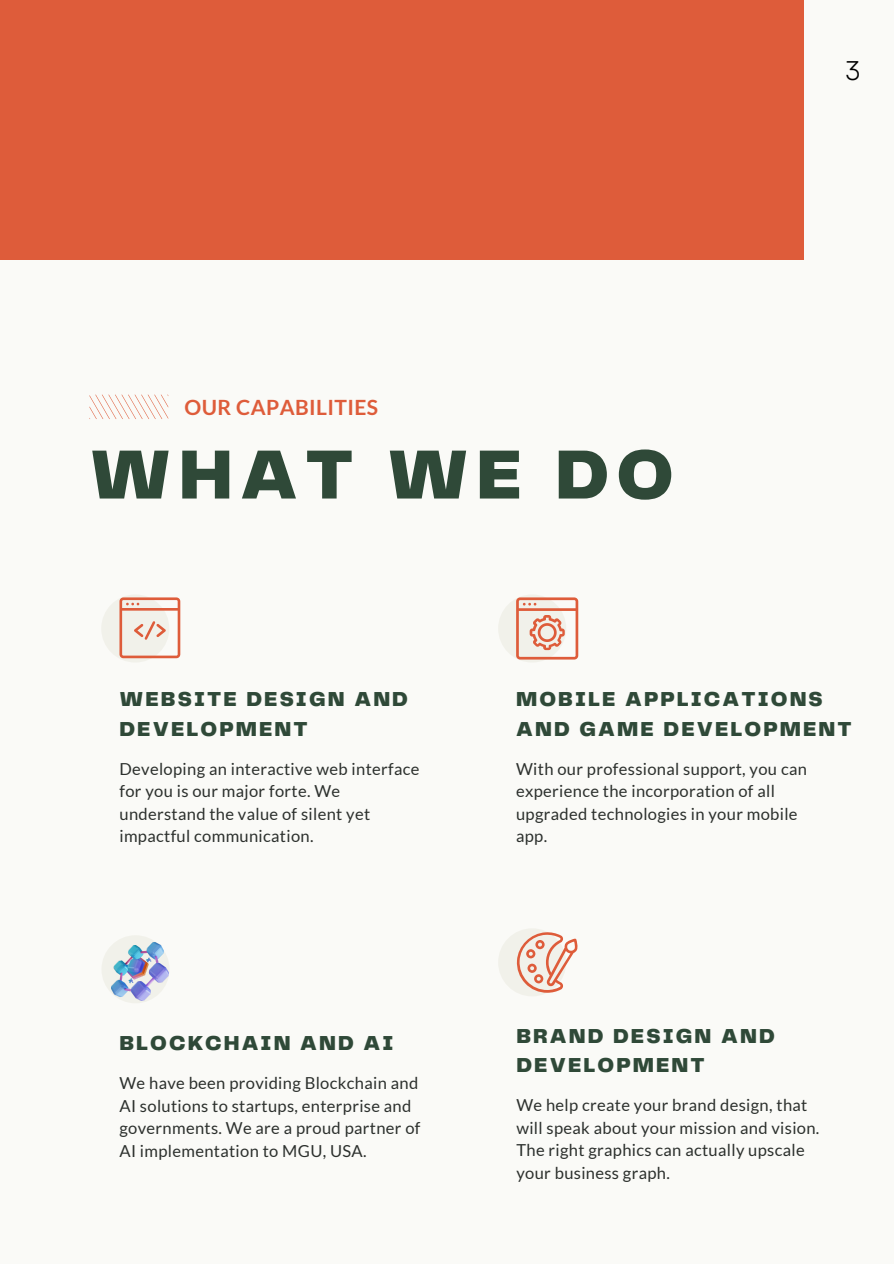
<style>
.page{position:relative;width:894px;height:1264px;background:#fff}
.page>*{position:absolute;margin:0;border:0;box-sizing:border-box;transform-origin:0 0}
.t1{font:900 72px "Telegraf";letter-spacing:.1em;color:#2f4938}
.t2{font:27px "Garet";color:#000}
.t3{font:900 21px/29.2px "Telegraf";letter-spacing:.1em;color:#2f4938}
.t4{font:700 21px "Lato";letter-spacing:.02em;color:#de5c3a}
.t5{font:16.5px/22.5px "Lato";letter-spacing:.02em;color:#2c302d}
</style>
<div class="page">
<div style="left:0;top:0;width:893px;height:1263px;background:#fafaf7"></div>
<svg style="left:89px;top:394px;width:79px;height:25px"></svg>
<div style="left:0;top:0;width:803px;height:260px;background:#de5c3a"></div>
<div style="left:498px;top:928px;width:68px;height:68px;background:#f1f1ea;border-radius:50%"></div>
<svg style="left:516px;top:932px;width:62px;height:60px"></svg>
<div style="left:101px;top:594px;width:68px;height:68px;background:#f1f1ea;border-radius:50%"></div>
<svg style="left:119px;top:597px;width:61px;height:61px"></svg>
<div style="left:498px;top:594px;width:68px;height:68px;background:#f1f1ea;border-radius:50%"></div>
<svg style="left:516px;top:597px;width:62px;height:62px"></svg>
<div style="left:101px;top:935px;width:68px;height:68px;background:#f1f1ea;border-radius:50%"></div>
<img style="left:111px;top:942px;width:58px;height:58px">
<p class="t4" style="left:184px;top:394px;width:195px">OUR CAPABILITIES</p>
<h2 class="t1" style="left:89px;top:444px;width:585px">WHAT WE DO</h2>
<p class="t2" style="left:844px;top:51px;width:18px">3</p>
<h1 class="t3" style="left:119px;top:685px;width:290px">WEBSITE DESIGN AND<br>DEVELOPMENT</h1>
<h2 class="t5" style="left:119px;top:757px;width:301px">Developing an interactive web interface for you is our major forte. We understand the value of silent yet impactful communication.</h2>
<h2 class="t3" style="left:119px;top:1029px;width:275px">BLOCKCHAIN AND AI</h2>
<p class="t5" style="left:119px;top:1071px;width:302px">We have been providing Blockchain and AI solutions to startups, enterprise and governments. We are a proud partner of AI implementation to MGU, USA.</p>
<p class="t3" style="left:516px;top:685px;width:337px">MOBILE APPLICATIONS<br>AND GAME DEVELOPMENT</p>
<p class="t5" style="left:516px;top:757px;width:292px">With our professional support, you can experience the incorporation of all upgraded technologies in your mobile app.</p>
<p class="t3" style="left:516px;top:1022px;width:260px">BRAND DESIGN AND<br>DEVELOPMENT</p>
<p class="t5" style="left:516px;top:1093px;width:304px">We help create your brand design, that will speak about your mission and vision.<br>The right graphics can actually upscale your business graph.</p>
</div>
